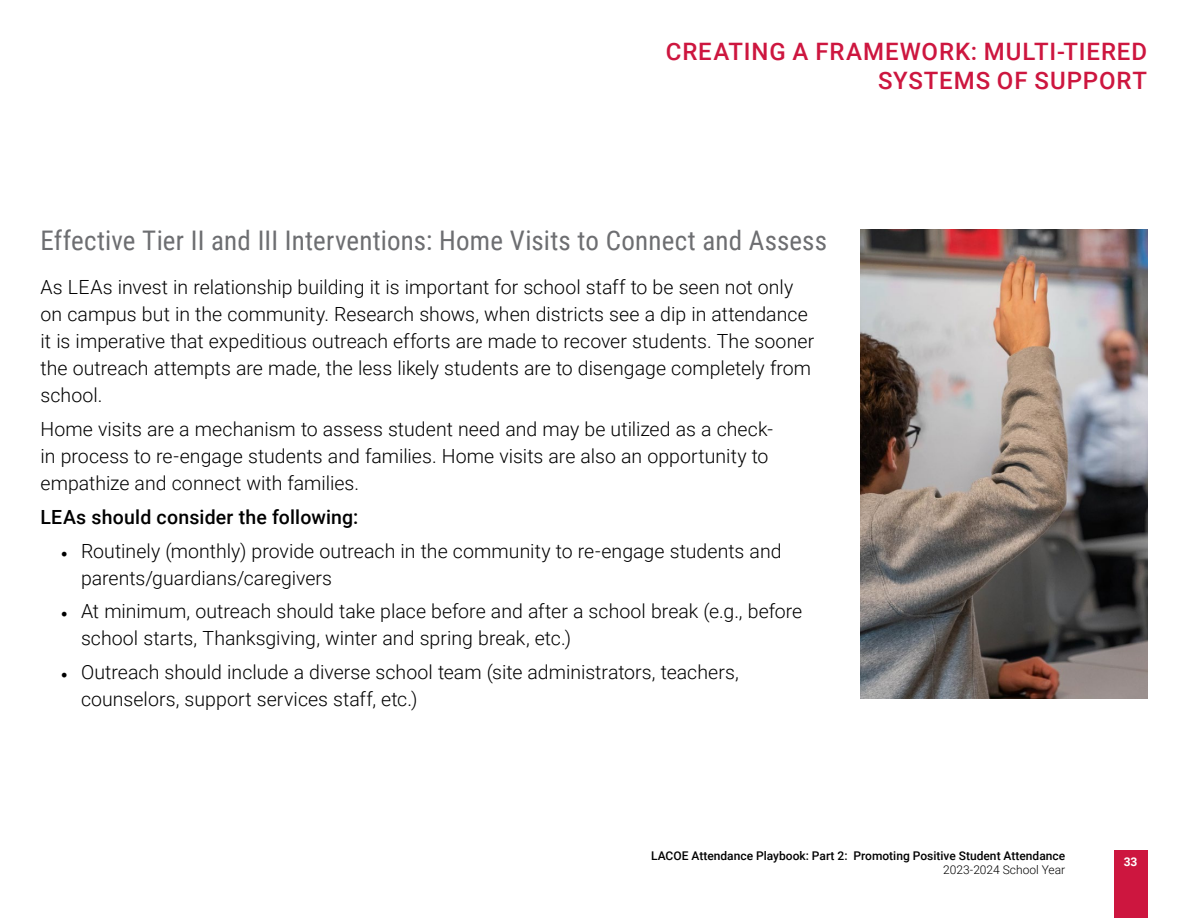
<style>
.page{position:relative;width:1188px;height:918px;background:#fff}
.page>*{position:absolute;margin:0;border:0;box-sizing:border-box;transform-origin:0 0}
.t1{font:27px "Roboto Condensed";letter-spacing:.005em;color:#6d6e71}
.t2{font:500 24px/28.8px "Roboto";letter-spacing:.04em;color:#cd163f;text-align:right}
.t3{font:300 19.5px/27px "Roboto";color:#000}
.t4{font:500 19.5px "Roboto";letter-spacing:.01em;color:#000}
.t5{font:500 12px "Roboto";color:#000}
.t6{font:300 12px "Roboto";color:#000}
.t7{font:700 12px "Roboto";color:#fff}
.s1{font-family:"Minion Pro";font-weight:400;font-size:18px}
</style>
<div class="page">
<div style="left:1114px;top:850px;width:34px;height:68px;background:#cd163f"></div>
<img style="left:860px;top:230px;width:288px;height:469px">
<p class="t2" style="left:666px;top:37px;width:483px">CREATING A FRAMEWORK: MULTI-TIERED<br>SYSTEMS OF SUPPORT</p>
<h1 class="t1" style="left:40px;top:221px;width:788px">Effective Tier II and III Interventions: Home Visits to Connect and Assess</h1>
<p class="t3" style="left:40px;top:273px;width:775px">As LEAs invest in relationship building it is important for school staff to be seen not only on campus but in the community. Research shows, when districts see a dip in attendance it is imperative that expeditious outreach efforts are made to recover students. The sooner the outreach attempts are made, the less likely students are to disengage completely from school.</p>
<p class="t3" style="left:40px;top:415px;width:734px">Home visits are a mechanism to assess student need and may be utilized as a check&shy;in process to re-engage students and families. Home visits are also an opportunity to empathize and connect with families.</p>
<p class="t4" style="left:40px;top:503px;width:319px">LEAs should consider the following:</p>
<p class="t3" style="left:81px;top:536px;width:702px;text-indent:-20px"><span class="s1">•</span> Routinely (monthly) provide outreach in the community to re-engage students and parents/guardians/caregivers</p>
<p class="t3" style="left:81px;top:597px;width:723px;text-indent:-20px"><span class="s1">•</span> At minimum, outreach should take place before and after a school break (e.g., before school starts, Thanksgiving, winter and spring break, etc.)</p>
<p class="t3" style="left:81px;top:658px;width:659px;text-indent:-20px"><span class="s1">•</span> Outreach should include a diverse school team (site administrators, teachers, counselors, support services staff, etc.)</p>
<p class="t5" style="left:651px;top:847px;width:416px">LACOE Attendance Playbook: Part 2: Promoting Positive Student Attendance</p>
<p class="t6" style="left:943px;top:861px;width:123px">2023-2024 School Year</p>
<p class="t7" style="left:1124px;top:854px;width:15px">33</p>
</div>
